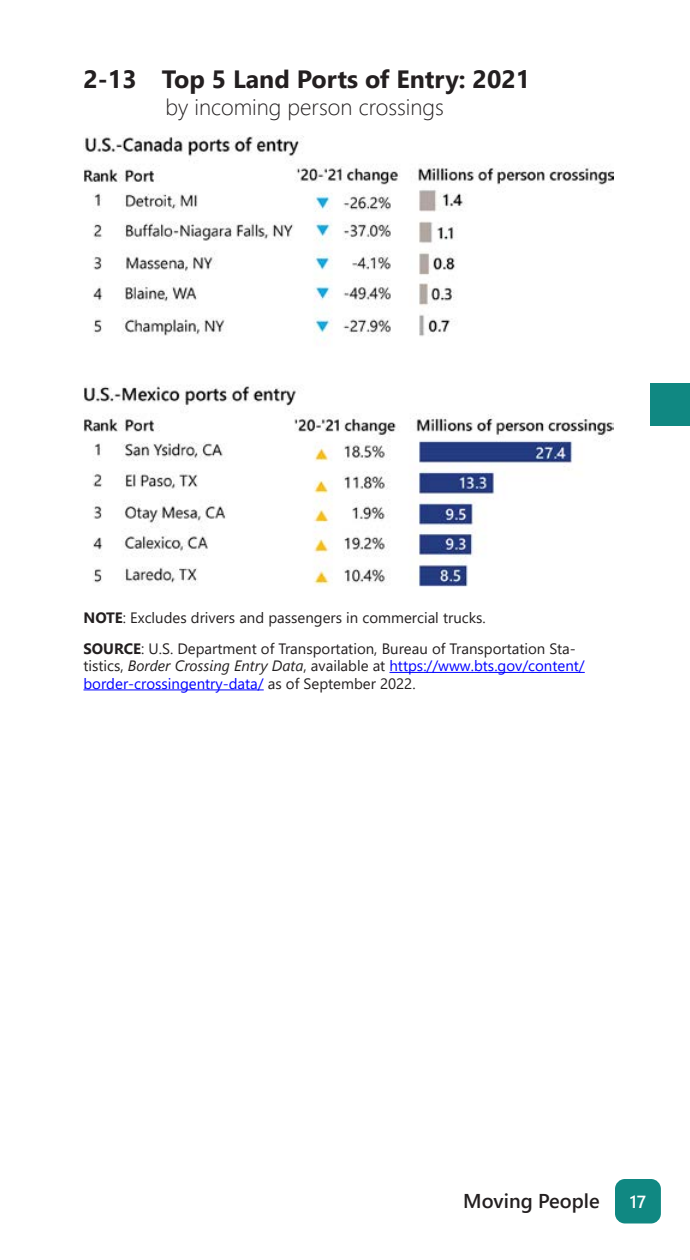
<style>
.page{position:relative;width:690px;height:1260px;background:#fff}
.page>*{position:absolute;margin:0;border:0;box-sizing:border-box;transform-origin:0 0}
.t1{font:700 25px "Segoe UI";color:#231f20}
.t2{font:300 22.5px "Segoe UI";color:#231f20}
.t3{font:600 20px "Segoe UI";color:#231f20}
.t4{font:600 17.5px "Segoe UI";color:#fff}
.t5{font:15px/17.5px "Segoe UI";color:#231f20}
.s1{font-weight:700}
.s2{font-style:italic}
.s3{color:#00f}
</style>
<div class="page">
<div style="left:615px;top:1179px;width:46px;height:44px;background:#108882;border-radius:10px"></div>
<div style="left:650px;top:384px;width:40px;height:42px;background:#108882"></div>
<img style="left:84px;top:135px;width:529px;height:452px">
<hr style="left:389px;top:672px;width:196px;height:1px;background:#00f">
<hr style="left:84px;top:689px;width:180px;height:1px;background:#00f">
<p class="t1" style="left:84px;top:56px;width:448px">2-13 Top 5 Land Ports of Entry: 2021</p>
<p class="t2" style="left:165px;top:86px;width:280px">by incoming person crossings</p>
<p class="t5" style="left:84px;top:607px;width:404px"><span class="s1">NOTE</span>: Excludes drivers and passengers in commercial trucks.</p>
<p class="t5" style="left:84px;top:638px;width:503px"><span class="s1">SOURCE</span>: U.S. Department of Transportation, Bureau of Transportation Sta&shy;tistics, <span class="s2">Border Crossing Entry Data</span>, available at <span class="s3">https://www.bts.gov/content/ border-crossingentry-data/</span> as of September 2022.</p>
<h3 class="t3" style="left:463px;top:1182px;width:138px">Moving People</h3>
<p class="t4" style="left:630px;top:1186px;width:18px">17</p>
</div>
